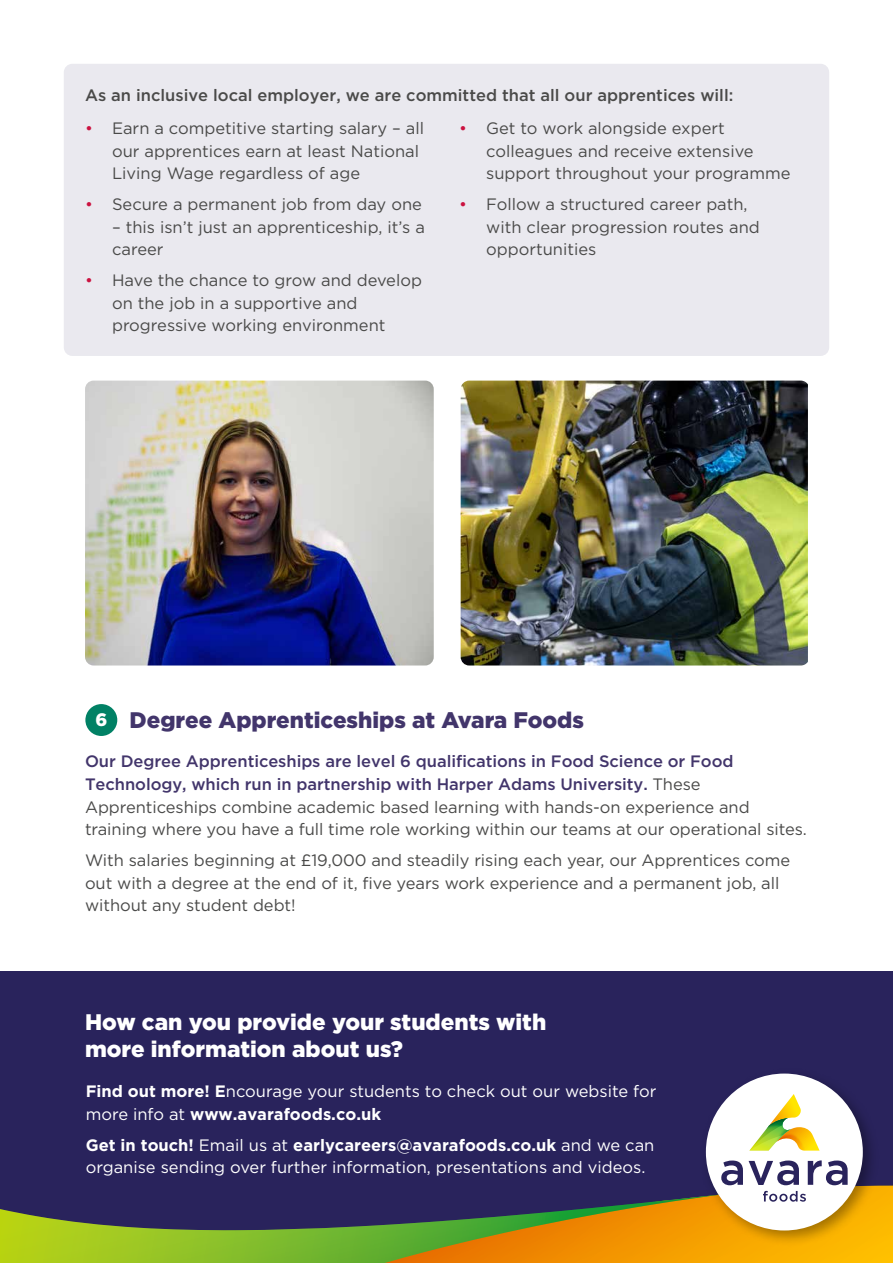
<style>
.page{position:relative;width:893px;height:1263px;background:#fff}
.page>*{position:absolute;margin:0;border:0;box-sizing:border-box;transform-origin:0 0}
.t1{font:900 22.5px/27px "Gotham";color:#fff}
.t2{font:900 22.5px "Gotham";color:#42356b}
.t3{font:16.5px/22.5px "Gotham";letter-spacing:-.005em;color:#4a4a49}
.t4{font:16.5px/22.5px "Gotham";color:#fff}
.t5{font:500 16.5px "Gotham";color:#4a4a49}
.s1{color:#cb1240}
.s2{font-size:18px;color:#fff}
.s3{font-weight:500;color:#42356b}
.s4{font-weight:700}
</style>
<div class="page">
<div style="left:64px;top:64px;width:765px;height:292px;background:#eae9ef;border-radius:9px"></div>
<div style="left:0;top:972px;width:893px;height:291px;background:#29235c"></div>
<svg style="left:0;top:1209px;width:361px;height:54px"></svg>
<div style="left:700px;top:1067px;width:179px;height:180px;background:#000;opacity:.35"></div>
<div style="left:706px;top:1073px;width:157px;height:157px;background:#fff;border-radius:50%"></div>
<svg style="left:750px;top:1094px;width:70px;height:56px"></svg>
<svg style="left:361px;top:1160px;width:532px;height:103px"></svg>
<div style="left:85px;top:704px;width:32px;height:32px;background:#018165;border-radius:50%"></div>
<img style="left:85px;top:381px;width:349px;height:284px">
<img style="left:461px;top:381px;width:347px;height:284px">
<p class="t5" style="left:85px;top:86px;width:650px">As an inclusive local employer, we are committed that all our apprentices will:</p>
<p class="t3" style="left:112px;top:117px;width:314px;text-indent:-27px"><span class="s1">•</span> Earn a competitive starting salary – all our apprentices earn at least National<br>Living Wage regardless of age</p>
<p class="t3" style="left:85px;top:193px;width:338px"><span class="s1">•</span> Secure a permanent job from day one</p>
<p class="t3" style="left:112px;top:215px;width:314px">– this isn’t just an apprenticeship, it’s a career</p>
<p class="t3" style="left:112px;top:269px;width:311px;text-indent:-27px"><span class="s1">•</span> Have the chance to grow and develop on the job in a supportive and progressive working environment</p>
<p class="t3" style="left:486px;top:117px;width:306px;text-indent:-27px"><span class="s1">•</span> Get to work alongside expert colleagues and receive extensive support throughout your programme</p>
<p class="t3" style="left:486px;top:193px;width:275px;text-indent:-27px"><span class="s1">•</span> Follow a structured career path, with clear progression routes and opportunities</p>
<h1 class="t2" style="left:95px;top:707px;width:490px"><span class="s2">6</span> Degree Apprenticeships at Avara Foods</h1>
<p class="t3" style="left:85px;top:750px;width:723px"><span class="s3">Our Degree Apprenticeships are level 6 qualifications in Food Science or Food Technology, which run in partnership with Harper Adams University.</span> These Apprenticeships combine academic based learning with hands-on experience and training where you have a full time role working within our teams at our operational sites.</p>
<p class="t3" style="left:85px;top:848px;width:707px">With salaries beginning at £19,000 and steadily rising each year, our Apprentices come out with a degree at the end of it, five years work experience and a permanent job, all without any student debt!</p>
<h1 class="t1" style="left:85px;top:1007px;width:463px">How can you provide your students with more information about us?</h1>
<p class="t4" style="left:86px;top:1079px;width:572px"><span class="s4">Find out more! E</span>ncourage your students to check out our website for more info at <span class="s4">www.avarafoods.co.uk</span></p>
<p class="t4" style="left:86px;top:1133px;width:570px"><span class="s4">Get in touch!</span> Email us at <span class="s4">earlycareers@avarafoods.co.uk</span> and we can organise sending over further information, presentations and videos.</p>
</div>
